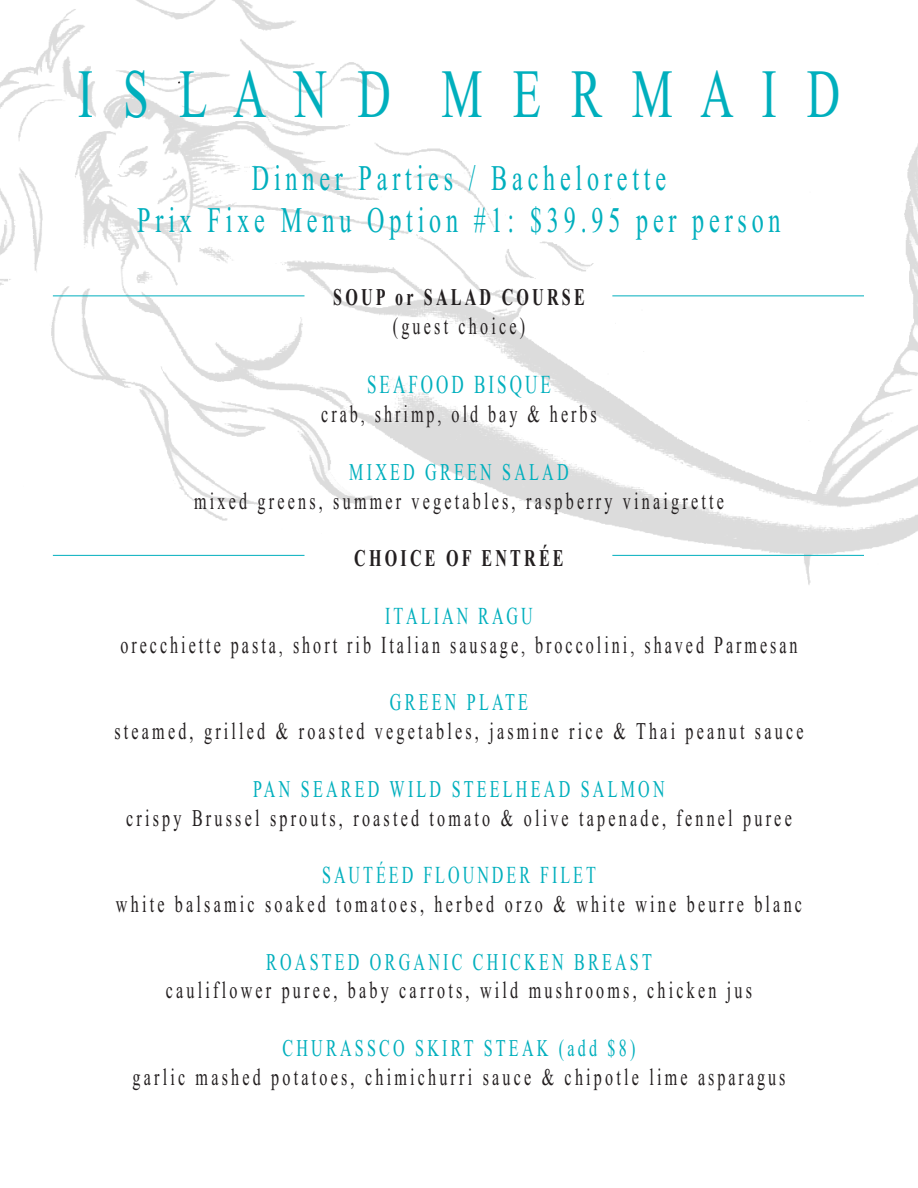
<style>
.page{position:relative;width:918px;height:1188px;background:#fff}
.page>*{position:absolute;margin:0;border:0;box-sizing:border-box;transform-origin:0 0}
.t1{font:69px "Times New Roman";color:#00afbd;scale:.67 1}
.t2{font:36px/42px "Times New Roman";letter-spacing:.2em;color:#00afbd;text-align:center;scale:.67 1}
.t3{font:25.5px "Times New Roman";letter-spacing:.175em;color:#00afbd;scale:.67 1}
.t4{font:24px "Times New Roman";letter-spacing:.2em;color:#231f20;scale:.67 1}
.t5{font:24px "Times New Roman";letter-spacing:.2em;color:#00afbd;scale:.67 1}
.t6{font:700 24px "Times New Roman";letter-spacing:.2em;color:#231f20;scale:.67 1}
</style>
<div class="page">
<img style="left:0;top:0;width:918px;height:585px">
<hr style="left:612px;top:296px;width:252px;height:1px;background:#00afbd">
<hr style="left:53px;top:296px;width:251px;height:1px;background:#00afbd">
<hr style="left:53px;top:555px;width:251px;height:1px;background:#00afbd">
<hr style="left:612px;top:555px;width:252px;height:1px;background:#00afbd">
<svg style="left:176px;top:80px;width:6px;height:5px"></svg>
<h1 class="t1" style="left:78px;top:53px;width:1140px">I S L A N D M E R M A I D</h1>
<h2 class="t2" style="left:137px;top:157px;width:962px">Dinner Parties / Bachelorette<br>Prix Fixe Menu Option #1: $3 9 .95 per person</h2>
<p class="t6" style="left:333px;top:282px;width:377px">SOUP or SALAD COURSE</p>
<p class="t4" style="left:393px;top:312px;width:199px">(guest choice)</p>
<p class="t3" style="left:367px;top:367px;width:276px">SEAFOOD BISQUE</p>
<p class="t4" style="left:321px;top:398px;width:413px">crab, shrimp, old bay &amp; herbs</p>
<p class="t5" style="left:349px;top:458px;width:329px">MIXED GREEN SALAD</p>
<p class="t4" style="left:194px;top:487px;width:792px">mixed greens, summer vegetables, raspberry vinaigrette</p>
<p class="t6" style="left:354px;top:544px;width:314px">CHOICE OF ENTRÉE</p>
<p class="t5" style="left:385px;top:600px;width:222px">ITALIAN RAGU</p>
<p class="t4" style="left:120px;top:629px;width:1012px">orecchiette pasta, short rib Italian sausage, broccolini, shaved Parmesan</p>
<p class="t5" style="left:390px;top:688px;width:207px">GREEN PLATE</p>
<p class="t4" style="left:114px;top:717px;width:1030px">steamed, grilled &amp; roasted vegetables, jasmine rice &amp; Thai peanut sauce</p>
<p class="t5" style="left:253px;top:775px;width:616px">PAN SEARED WILD STEELHEAD SALMON</p>
<p class="t4" style="left:126px;top:803px;width:995px">crispy Brussel sprouts, roasted tomato &amp; olive tapenade, fennel puree</p>
<p class="t5" style="left:322px;top:859px;width:410px">SAUTÉED FLOUNDER FILET</p>
<p class="t4" style="left:116px;top:890px;width:1026px">white balsamic soaked tomatoes, herbed orzo &amp; white wine beurre blanc</p>
<p class="t5" style="left:266px;top:947px;width:577px">ROASTED ORGANIC CHICKEN BREAST</p>
<p class="t4" style="left:166px;top:976px;width:876px">cauliflower puree, baby carrots, wild mushrooms, chicken jus</p>
<p class="t5" style="left:283px;top:1034px;width:528px">CHURASSCO SKIRT STEAK (add $8)</p>
<p class="t4" style="left:133px;top:1063px;width:976px">garlic mashed potatoes, chimichurri sauce &amp; chipotle lime asparagus</p>
</div>
